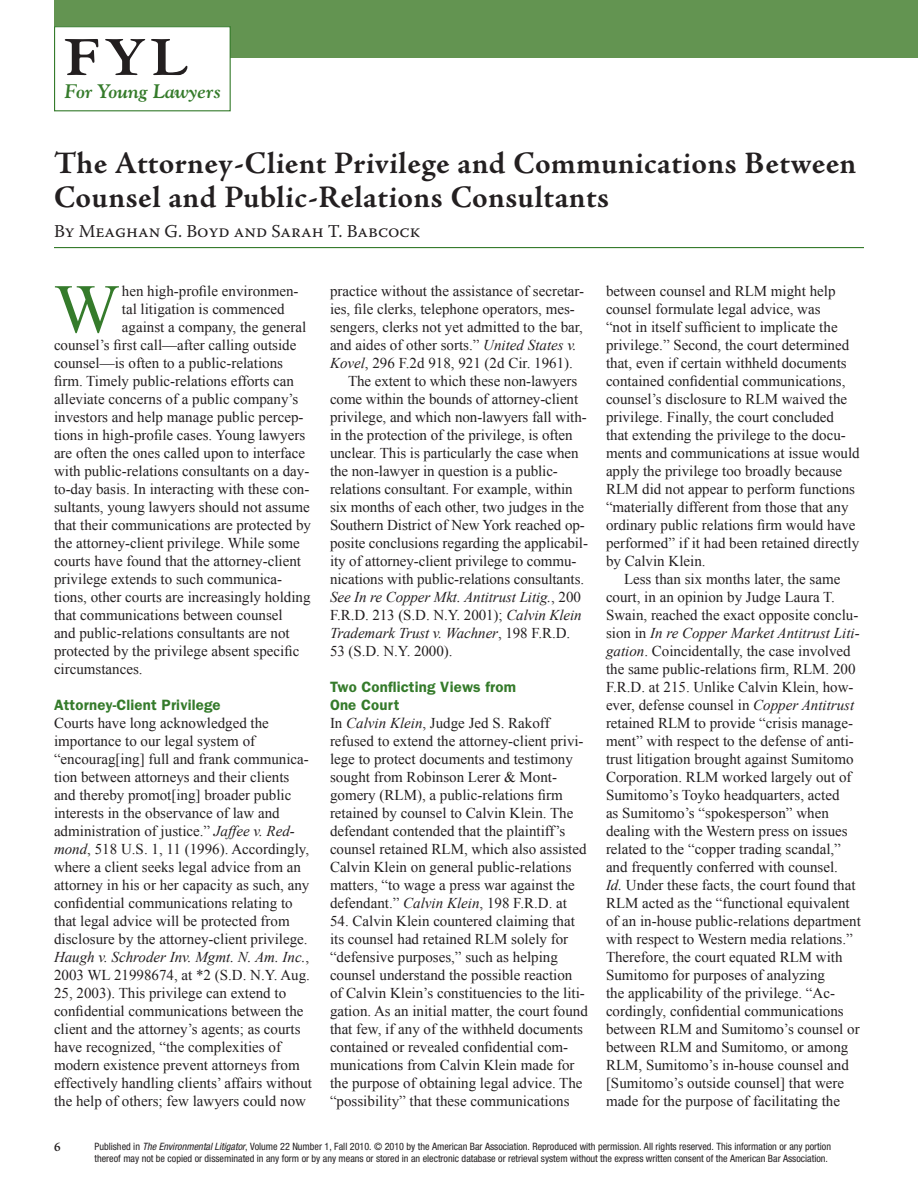
<style>
.page{position:relative;width:918px;height:1188px;background:#fff}
.page>*{position:absolute;margin:0;border:0;box-sizing:border-box;transform-origin:0 0}
.drop_cap_-_body{font:69.3px "Times New Roman";color:#357b2b}
.t1{font:700 31.5px/34.5px "Adobe Jenson Pro";letter-spacing:.015em;color:#231f20}
.t2{font:italic 700 19.5px "Goudy Std";color:#357b2b}
.author_byline{font:18px "Warnock Pro";color:#231f20}
._1st_paragraph{font:15px/18px "Times New Roman";color:#231f20}
.body{font:15px/18px "Times New Roman";color:#231f20}
.drop_cap_-_body-2{font:15px "Times New Roman";color:#231f20}
.subhead{font:600 15px/18px "ITC Franklin Gothic Std";letter-spacing:.01em;color:#357b2b}
.t3{font:600 12.75px "Adobe Jenson Pro";color:#231f20}
.t4{font:condensed 10.2px/12.1px "Helvetica Neue LT Std";color:#231f20}
.s1{font-style:italic}
</style>
<div class="page">
<div style="left:54px;top:0;width:864px;height:58px;background:#639451"></div>
<hr style="left:54px;top:247px;width:810px;height:1px;background:#357b2b">
<div style="left:55px;top:27px;width:175px;height:84px;background:#fff"></div>
<div style="left:54px;top:26px;width:177px;height:85px;border:1px solid #357b2b"></div>
<svg style="left:65px;top:39px;width:122px;height:36px"></svg>
<p class="t2" style="left:65px;top:79px;width:158px">For Young Lawyers</p>
<p class="t1" style="left:54px;top:146px;width:804px">The Attorney-Client Privilege and Communications Between<br>Counsel and Public-Relations Consultants</p>
<p class="author_byline" style="left:54px;top:221px;width:368px">By Meaghan G. Boyd and Sarah T. Babcock</p>
<p class="drop_cap_-_body" style="left:54px;top:262px;width:67px">W</p>
<p class="drop_cap_-_body-2" style="left:122px;top:281px;width:178px">hen high-profile environmen-</p>
<p class="drop_cap_-_body-2" style="left:122px;top:299px;width:164px">tal litigation is commenced</p>
<p class="drop_cap_-_body-2" style="left:122px;top:317px;width:186px">against a company, the general</p>
<p class="drop_cap_-_body-2" style="left:54px;top:335px;width:244px">counsel’s first call—after calling outside</p>
<p class="drop_cap_-_body-2" style="left:54px;top:353px;width:231px">counsel—is often to a public-relations</p>
<p class="drop_cap_-_body-2" style="left:54px;top:371px;width:242px">firm. Timely public-relations efforts can</p>
<p class="drop_cap_-_body-2" style="left:54px;top:389px;width:246px">alleviate concerns of a public company’s</p>
<p class="drop_cap_-_body-2" style="left:54px;top:407px;width:251px">investors and help manage public percep-</p>
<p class="drop_cap_-_body-2" style="left:54px;top:425px;width:253px">tions in high-profile cases. Young lawyers</p>
<p class="drop_cap_-_body-2" style="left:54px;top:443px;width:253px">are often the ones called upon to interface</p>
<p class="drop_cap_-_body-2" style="left:54px;top:461px;width:257px">with public-relations consultants on a day-</p>
<p class="drop_cap_-_body-2" style="left:54px;top:479px;width:257px">to-day basis. In interacting with these con-</p>
<p class="drop_cap_-_body-2" style="left:54px;top:497px;width:257px">sultants, young lawyers should not assume</p>
<p class="drop_cap_-_body-2" style="left:54px;top:515px;width:259px">that their communications are protected by</p>
<p class="drop_cap_-_body-2" style="left:54px;top:533px;width:247px">the attorney-client privilege. While some</p>
<p class="drop_cap_-_body-2" style="left:54px;top:551px;width:249px">courts have found that the attorney-client</p>
<p class="drop_cap_-_body-2" style="left:54px;top:569px;width:230px">privilege extends to such communica-</p>
<p class="drop_cap_-_body-2" style="left:54px;top:587px;width:258px">tions, other courts are increasingly holding</p>
<p class="drop_cap_-_body-2" style="left:54px;top:605px;width:230px">that communications between counsel</p>
<p class="drop_cap_-_body-2" style="left:54px;top:623px;width:237px">and public-relations consultants are not</p>
<p class="drop_cap_-_body-2" style="left:54px;top:641px;width:247px">protected by the privilege absent specific</p>
<p class="drop_cap_-_body-2" style="left:54px;top:659px;width:90px">circumstances.</p>
<p class="subhead" style="left:54px;top:696px;width:168px">Attorney-Client Privilege</p>
<p class="_1st_paragraph" style="left:54px;top:714px;width:260px">Courts have long acknowledged the importance to our legal system of “encourag[ing] full and frank communica&shy;tion between attorneys and their clients and thereby promot[ing] broader public interests in the observance of law and administration of justice.” <span class="s1">Jaffee v. Red&shy;mond</span>, 518 U.S. 1, 11 (1996). Accordingly, where a client seeks legal advice from an attorney in his or her capacity as such, any confidential communications relating to that legal advice will be protected from disclosure by the attorney-client privilege.<br><span class="s1">Haugh v. Schroder Inv. Mgmt. N. Am. Inc.</span>, 2003 WL 21998674, at *2 (S.D. N.Y. Aug.<br>25, 2003). This privilege can extend to confidential communications between the client and the attorney’s agents; as courts have recognized, “the complexities of modern existence prevent attorneys from effectively handling clients’ affairs without the help of others; few lawyers could now</p>
<p class="_1st_paragraph" style="left:330px;top:282px;width:256px">practice without the assistance of secretar&shy;ies, file clerks, telephone operators, mes&shy;sengers, clerks not yet admitted to the bar, and aides of other sorts.” <span class="s1">United States v.<br>Kovel</span>, 296 F.2d 918, 921 (2d Cir. 1961).</p>
<p class="body" style="left:330px;top:372px;width:259px;text-indent:18px">The extent to which these non-lawyers come within the bounds of attorney-client privilege, and which non-lawyers fall with&shy;in the protection of the privilege, is often unclear. This is particularly the case when the non-lawyer in question is a public&shy;relations consultant. For example, within six months of each other, two judges in the Southern District of New York reached op&shy;posite conclusions regarding the applicabil&shy;ity of attorney-client privilege to commu&shy;nications with public-relations consultants.<br><span class="s1">See In re Copper Mkt. Antitrust Litig.</span>, 200<br>F.R.D. 213 (S.D. N.Y. 2001); <span class="s1">Calvin Klein Trademark Trust v. Wachner</span>, 198 F.R.D.<br>53 (S.D. N.Y. 2000).</p>
<p class="subhead" style="left:330px;top:678px;width:188px">Two Conflicting Views from<br>One Court</p>
<p class="_1st_paragraph" style="left:330px;top:714px;width:258px">In <span class="s1">Calvin Klein</span>, Judge Jed S. Rakoff refused to extend the attorney-client privi&shy;lege to protect documents and testimony sought from Robinson Lerer &amp; Mont&shy;gomery (RLM), a public-relations firm retained by counsel to Calvin Klein. The defendant contended that the plaintiff’s counsel retained RLM, which also assisted Calvin Klein on general public-relations matters, “to wage a press war against the defendant.” <span class="s1">Calvin Klein</span>, 198 F.R.D. at</p>
<p class="_1st_paragraph" style="left:330px;top:912px;width:259px">54. Calvin Klein countered claiming that its counsel had retained RLM solely for “defensive purposes,” such as helping counsel understand the possible reaction of Calvin Klein’s constituencies to the liti&shy;gation. As an initial matter, the court found that few, if any of the withheld documents contained or revealed confidential com&shy;munications from Calvin Klein made for the purpose of obtaining legal advice. The “possibility” that these communications</p>
<p class="_1st_paragraph" style="left:606px;top:282px;width:255px">between counsel and RLM might help counsel formulate legal advice, was<br>“not in itself sufficient to implicate the privilege.” Second, the court determined that, even if certain withheld documents contained confidential communications, counsel’s disclosure to RLM waived the privilege. Finally, the court concluded that extending the privilege to the docu&shy;ments and communications at issue would apply the privilege too broadly because RLM did not appear to perform functions “materially different from those that any ordinary public relations firm would have performed” if it had been retained directly by Calvin Klein.</p>
<p class="body" style="left:606px;top:570px;width:256px;text-indent:18px">Less than six months later, the same court, in an opinion by Judge Laura T.<br>Swain, reached the exact opposite conclu&shy;sion in <span class="s1">In re Copper Market Antitrust Liti&shy;gation</span>. Coincidentally, the case involved the same public-relations firm, RLM. 200<br>F.R.D. at 215. Unlike Calvin Klein, how&shy;ever, defense counsel in <span class="s1">Copper Antitrust </span>retained RLM to provide “crisis manage&shy;ment” with respect to the defense of anti&shy;trust litigation brought against Sumitomo Corporation. RLM worked largely out of Sumitomo’s Toyko headquarters, acted<br>as Sumitomo’s “spokesperson” when dealing with the Western press on issues related to the “copper trading scandal,” and frequently conferred with counsel.<br><span class="s1">Id.</span> Under these facts, the court found that RLM acted as the “functional equivalent of an in-house public-relations department with respect to Western media relations.” Therefore, the court equated RLM with Sumitomo for purposes of analyzing<br>the applicability of the privilege. “Ac&shy;cordingly, confidential communications between RLM and Sumitomo’s counsel or between RLM and Sumitomo, or among RLM, Sumitomo’s in-house counsel and [Sumitomo’s outside counsel] that were made for the purpose of facilitating the</p>
<p class="t3" style="left:54px;top:1140px;width:8px">6</p>
<p class="t4" style="left:94px;top:1140px;width:738px">Published in <span class="s1">The Environmental Litigator</span>, Volume 22 Number 1, Fall 2010. © 2010 by the American Bar Association. Reproduced with permission. All rights reserved. This information or any portion thereof may not be copied or disseminated in any form or by any means or stored in an electronic database or retrieval system without the express written consent of the American Bar Association.</p>
</div>
